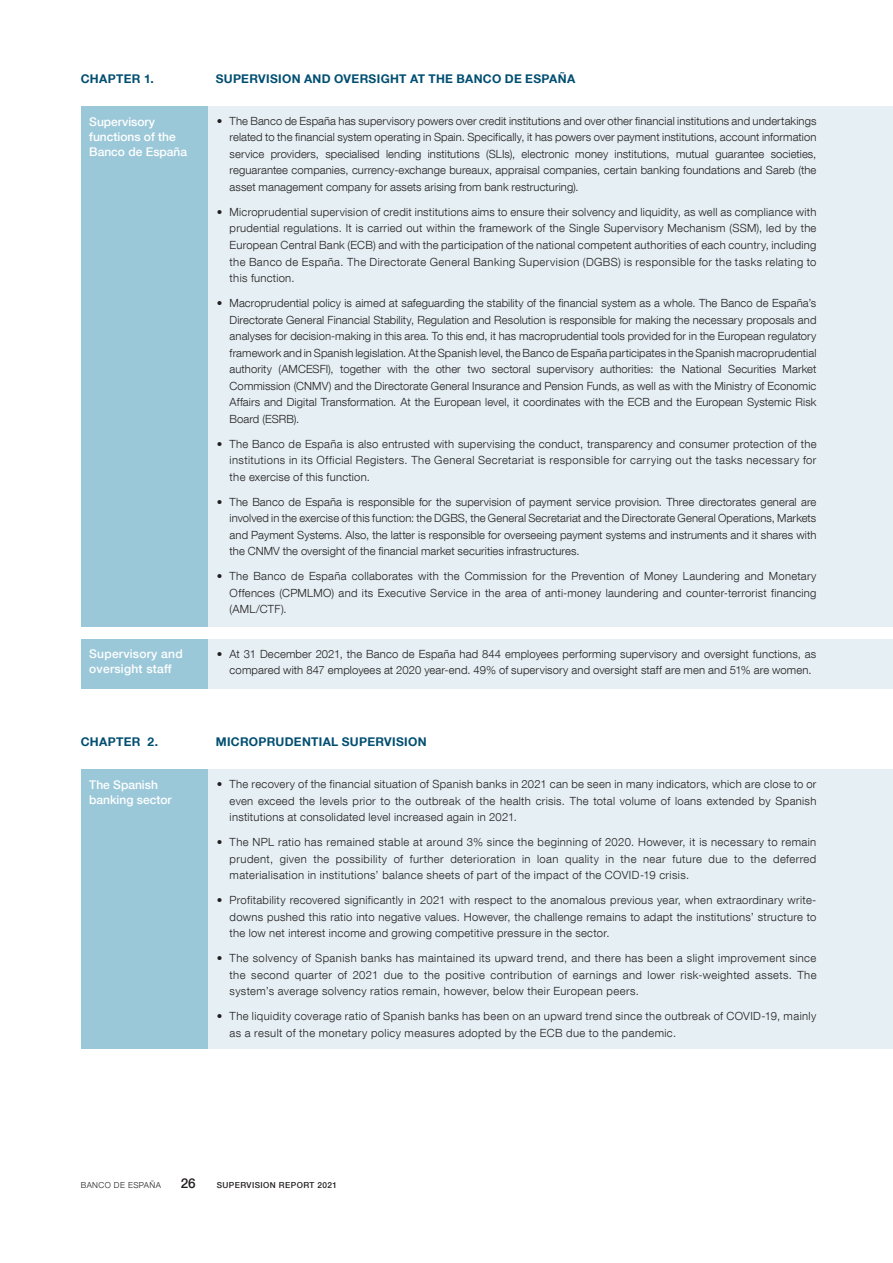
<style>
.page{position:relative;width:893px;height:1263px;background:#fff}
.page>*{position:absolute;margin:0;border:0;box-sizing:border-box;transform-origin:0 0}
.t1{font:500 13.5px "Bd E Neue Helvetica";color:#231f20}
.Título_EnBreve{font:700 12px "Bd E Neue Helvetica";letter-spacing:.025em;color:#004e71}
.Títulos_tablas{font:500 12px/15px "Bd E Neue Helvetica";color:#fff}
.Títulos_tablas-2{font:500 12px/15px "Bd E Neue Helvetica";letter-spacing:.02em;color:#fff}
.Texto_en_breve{font:300 11.25px/16.5px "Bd E Neue Helvetica";letter-spacing:.025em;color:#231f20;text-align:justify}
.t2{font:500 8.25px "Bd E Neue Helvetica";letter-spacing:.05em;color:#231f20}
.t3{font:300 8.25px "Bd E Neue Helvetica";letter-spacing:.05em;color:#231f20}
</style>
<div class="page">
<div style="left:81px;top:106px;width:127px;height:520px;background:#9bc8d9"></div>
<div style="left:208px;top:106px;width:685px;height:520px;background:#e5eff4"></div>
<div style="left:81px;top:769px;width:127px;height:280px;background:#9bc8d9"></div>
<div style="left:81px;top:639px;width:127px;height:49px;background:#9bc8d9"></div>
<div style="left:208px;top:769px;width:685px;height:280px;background:#e5eff4"></div>
<div style="left:208px;top:639px;width:685px;height:49px;background:#e5eff4"></div>
<h3 class="Título_EnBreve" style="left:81px;top:71px;width:75px">CHAPTER 1.</h3>
<h3 class="Título_EnBreve" style="left:216px;top:71px;width:361px">SUPERVISION AND OVERSIGHT AT THE BANCO DE ESPAÑA</h3>
<h4 class="Títulos_tablas" style="left:89px;top:114px;width:99px">Supervisory functions of the<br>Banco de España</h4>
<p class="Texto_en_breve" style="left:230px;top:112px;width:588px;text-indent:-13px">• The Banco de España has supervisory powers over credit institutions and over other financial institutions and undertakings related to the financial system operating in Spain. Specifically, it has powers over payment institutions, account information service providers, specialised lending institutions (SLIs), electronic money institutions, mutual guarantee societies, reguarantee companies, currency-exchange bureaux, appraisal companies, certain banking foundations and Sareb (the asset management company for assets arising from bank restructuring).</p>
<p class="Texto_en_breve" style="left:230px;top:203px;width:588px;text-indent:-13px">• Microprudential supervision of credit institutions aims to ensure their solvency and liquidity, as well as compliance with prudential regulations. It is carried out within the framework of the Single Supervisory Mechanism (SSM), led by the European Central Bank (ECB) and with the participation of the national competent authorities of each country, including the Banco de España. The Directorate General Banking Supervision (DGBS) is responsible for the tasks relating to this function.</p>
<p class="Texto_en_breve" style="left:230px;top:294px;width:588px;text-indent:-13px">• Macroprudential policy is aimed at safeguarding the stability of the financial system as a whole. The Banco de España’s Directorate General Financial Stability, Regulation and Resolution is responsible for making the necessary proposals and analyses for decision-making in this area. To this end, it has macroprudential tools provided for in the European regulatory framework and in Spanish legislation. At the Spanish level, the Banco de España participates in the Spanish macroprudential authority (AMCESFI), together with the other two sectoral supervisory authorities: the National Securities Market Commission (CNMV) and the Directorate General Insurance and Pension Funds, as well as with the Ministry of Economic Affairs and Digital Transformation. At the European level, it coordinates with the ECB and the European Systemic Risk Board (ESRB).</p>
<p class="Texto_en_breve" style="left:230px;top:435px;width:588px;text-indent:-13px">• The Banco de España is also entrusted with supervising the conduct, transparency and consumer protection of the institutions in its Official Registers. The General Secretariat is responsible for carrying out the tasks necessary for the exercise of this function.</p>
<p class="Texto_en_breve" style="left:230px;top:493px;width:588px;text-indent:-13px">• The Banco de España is responsible for the supervision of payment service provision. Three directorates general are involved in the exercise of this function: the DGBS, the General Secretariat and the Directorate General Operations, Markets and Payment Systems. Also, the latter is responsible for overseeing payment systems and instruments and it shares with the CNMV the oversight of the financial market securities infrastructures.</p>
<p class="Texto_en_breve" style="left:230px;top:567px;width:588px;text-indent:-13px">• The Banco de España collaborates with the Commission for the Prevention of Money Laundering and Monetary Offences (CPMLMO) and its Executive Service in the area of anti-money laundering and counter-terrorist financing (AML/CTF).</p>
<h4 class="Títulos_tablas-2" style="left:89px;top:646px;width:95px">Supervisory and oversight staff</h4>
<p class="Texto_en_breve" style="left:230px;top:645px;width:588px;text-indent:-13px">• At 31 December 2021, the Banco de España had 844 employees performing supervisory and oversight functions, as compared with 847 employees at 2020 year-end. 49% of supervisory and oversight staff are men and 51% are women.</p>
<h3 class="Título_EnBreve" style="left:81px;top:734px;width:79px">CHAPTER 2.</h3>
<h3 class="Título_EnBreve" style="left:216px;top:734px;width:212px">MICROPRUDENTIAL SUPERVISION</h3>
<h4 class="Títulos_tablas" style="left:89px;top:777px;width:84px">The Spanish banking sector</h4>
<p class="Texto_en_breve" style="left:230px;top:776px;width:588px;text-indent:-13px">• The recovery of the financial situation of Spanish banks in 2021 can be seen in many indicators, which are close to or even exceed the levels prior to the outbreak of the health crisis. The total volume of loans extended by Spanish institutions at consolidated level increased again in 2021.</p>
<p class="Texto_en_breve" style="left:230px;top:834px;width:588px;text-indent:-13px">• The NPL ratio has remained stable at around 3% since the beginning of 2020. However, it is necessary to remain prudent, given the possibility of further deterioration in loan quality in the near future due to the deferred materialisation in institutions’ balance sheets of part of the impact of the COVID-19 crisis.</p>
<p class="Texto_en_breve" style="left:230px;top:892px;width:588px;text-indent:-13px">• Profitability recovered significantly in 2021 with respect to the anomalous previous year, when extraordinary write&shy;downs pushed this ratio into negative values. However, the challenge remains to adapt the institutions’ structure to the low net interest income and growing competitive pressure in the sector.</p>
<p class="Texto_en_breve" style="left:230px;top:950px;width:588px;text-indent:-13px">• The solvency of Spanish banks has maintained its upward trend, and there has been a slight improvement since the second quarter of 2021 due to the positive contribution of earnings and lower risk-weighted assets. The system’s average solvency ratios remain, however, below their European peers.</p>
<p class="Texto_en_breve" style="left:230px;top:1008px;width:588px;text-indent:-13px">• The liquidity coverage ratio of Spanish banks has been on an upward trend since the outbreak of COVID-19, mainly as a result of the monetary policy measures adopted by the ECB due to the pandemic.</p>
<p class="t3" style="left:81px;top:1180px;width:82px">BANCO DE ESPAÑA</p>
<p class="t1" style="left:181px;top:1175px;width:16px">26</p>
<p class="t2" style="left:217px;top:1180px;width:122px">SUPERVISION REPORT 2021</p>
</div>
